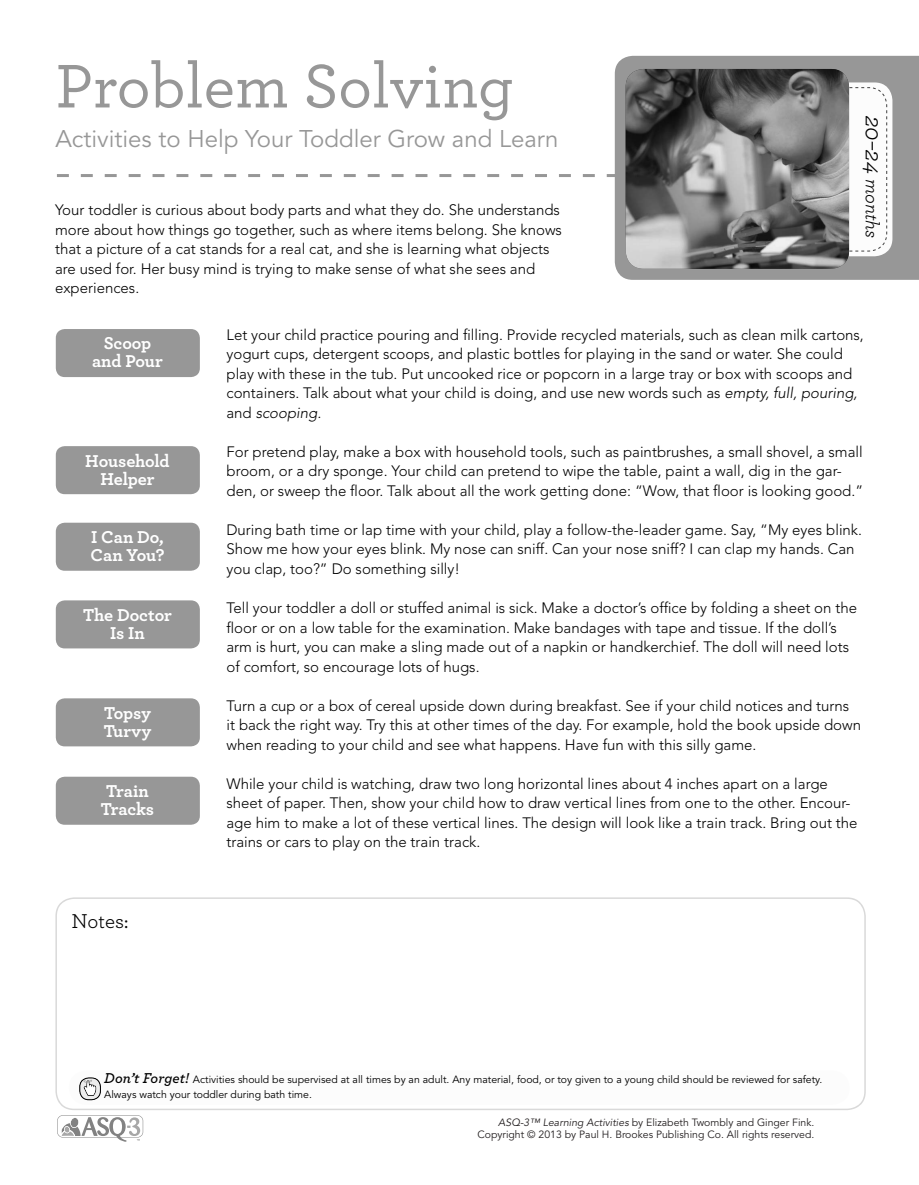
<style>
.page{position:relative;width:919px;height:1185px;background:#fff}
.page>*{position:absolute;margin:0;border:0;box-sizing:border-box;transform-origin:0 0}
.t1{font:500 64.5px "Archer";color:#979797}
.t2{font:24px "Avenir";color:#979797}
.t3{font:21px "Archer";color:#000}
.t4{font:italic 19.5px "Archer";letter-spacing:-.01em;color:#000}
.t5{font:700 18px/18px "Archer";letter-spacing:-.005em;color:#fff;text-align:center}
.t6{font:300 15px/19.5px "Avenir";color:#000}
.t7{font:10.5px/15px "Avenir";color:#000}
.t8{font:10.5px/12.9px "Avenir";color:#231f20;text-align:right}
.s1{font-size:24px}
.s2{font-style:italic}
.s3{font-family:"Archer";font-weight:600;font-style:italic;font-size:15px}
</style>
<div class="page">
<svg style="left:57px;top:1115px;width:86px;height:26px"></svg>
<svg style="left:57px;top:174px;width:558px;height:3px"></svg>
<div style="left:615px;top:56px;width:304px;height:224px;background:#979797"></div>
<div style="left:802px;top:82px;width:90px;height:174px;background:#fcfcfc;border-radius:18px"></div>
<svg style="left:849px;top:87px;width:38px;height:165px"></svg>
<img style="left:625px;top:69px;width:224px;height:200px">
<svg style="left:55px;top:897px;width:810px;height:212px"></svg>
<svg style="left:69px;top:1070px;width:780px;height:34px"></svg>
<div style="left:79px;top:1077px;width:22px;height:22px;border:1px solid #000;border-radius:9px"></div>
<div style="left:56px;top:329px;width:144px;height:48px;background:#979797;border-radius:9px"></div>
<div style="left:56px;top:446px;width:144px;height:48px;background:#979797;border-radius:9px"></div>
<div style="left:56px;top:522px;width:144px;height:48px;background:#979797;border-radius:9px"></div>
<div style="left:56px;top:600px;width:144px;height:48px;background:#979797;border-radius:9px"></div>
<div style="left:56px;top:698px;width:144px;height:48px;background:#979797;border-radius:9px"></div>
<div style="left:56px;top:776px;width:144px;height:48px;background:#979797;border-radius:9px"></div>
<h1 class="t1" style="left:55px;top:40px;width:460px">Problem Solving</h1>
<h2 class="t2" style="left:55px;top:125px;width:505px">Activities to Help Your Toddler Grow and Learn</h2>
<p class="t6" style="left:55px;top:200px;width:508px">Your toddler is curious about body parts and what they do. She understands more about how things go together, such as where items belong. She knows that a picture of a cat stands for a real cat, and she is learning what objects are used for. Her busy mind is trying to make sense of what she sees and experiences.</p>
<h3 class="t4" style="left:886px;top:116px;width:124px;rotate:90deg"><span class="s1">20–24</span> months</h3>
<p class="t5" style="left:92px;top:333px;width:72px">Scoop and Pour</p>
<p class="t5" style="left:85px;top:450px;width:86px">Household<br>Helper</p>
<p class="t5" style="left:90px;top:527px;width:75px;text-align:left">I Can Do,<br>Can You?</p>
<p class="t5" style="left:83px;top:604px;width:90px">The Doctor<br>Is In</p>
<p class="t5" style="left:104px;top:702px;width:49px;text-align:left">Topsy<br>Turvy</p>
<p class="t5" style="left:101px;top:780px;width:55px">Train<br>Tracks</p>
<h3 class="t3" style="left:72px;top:906px;width:58px">Notes:</h3>
<p class="t6" style="left:226px;top:325px;width:639px">Let your child practice pouring and filling. Provide recycled materials, such as clean milk cartons, yogurt cups, detergent scoops, and plastic bottles for playing in the sand or water. She could play with these in the tub. Put uncooked rice or popcorn in a large tray or box with scoops and containers. Talk about what your child is doing, and use new words such as <span class="s2">empty, full, pouring, </span>and <span class="s2">scooping.</span></p>
<p class="t6" style="left:226px;top:442px;width:638px">For pretend play, make a box with household tools, such as paintbrushes, a small shovel, a small broom, or a dry sponge. Your child can pretend to wipe the table, paint a wall, dig in the gar&shy;den, or sweep the floor. Talk about all the work getting done: “Wow, that floor is looking good.”</p>
<p class="t6" style="left:226px;top:520px;width:637px">During bath time or lap time with your child, play a follow-the-leader game. Say, “My eyes blink.<br>Show me how your eyes blink. My nose can sniff. Can your nose sniff? I can clap my hands. Can you clap, too?” Do something silly!</p>
<p class="t6" style="left:226px;top:598px;width:632px">Tell your toddler a doll or stuffed animal is sick. Make a doctor’s office by folding a sheet on the floor or on a low table for the examination. Make bandages with tape and tissue. If the doll’s arm is hurt, you can make a sling made out of a napkin or handkerchief. The doll will need lots of comfort, so encourage lots of hugs.</p>
<p class="t6" style="left:226px;top:695px;width:636px">Turn a cup or a box of cereal upside down during breakfast. See if your child notices and turns it back the right way. Try this at other times of the day. For example, hold the book upside down when reading to your child and see what happens. Have fun with this silly game.</p>
<p class="t6" style="left:226px;top:773px;width:632px">While your child is watching, draw two long horizontal lines about 4 inches apart on a large sheet of paper. Then, show your child how to draw vertical lines from one to the other. Encour&shy;age him to make a lot of these vertical lines. The design will look like a train track. Bring out the trains or cars to play on the train track.</p>
<p class="t7" style="left:104px;top:1072px;width:719px"><span class="s3">Don’t Forget!</span> Activities should be supervised at all times by an adult. Any material, food, or toy given to a young child should be reviewed for safety.<br>Always watch your toddler during bath time.</p>
<p class="t8" style="left:477px;top:1115px;width:338px"><span class="s2">ASQ-3™ Learning Activities</span> by Elizabeth Twombly and Ginger Fink.<br>Copyright © 2013 by Paul H. Brookes Publishing Co. All rights reserved.</p>
</div>
